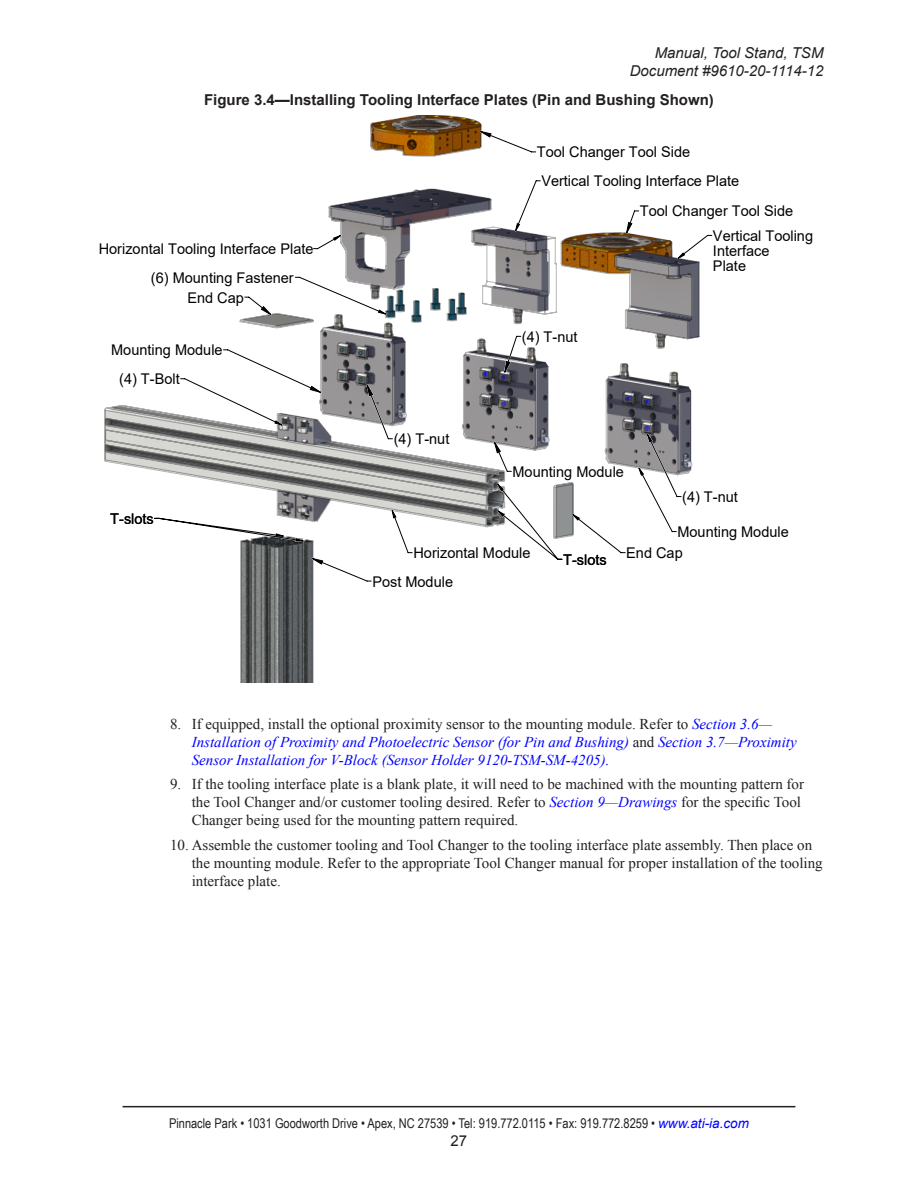
<style>
.page{position:relative;width:918px;height:1188px;background:#fff}
.page>*{position:absolute;margin:0;border:0;box-sizing:border-box;transform-origin:0 0}
.t1{font:15px/18px "Times New Roman";color:#231f20}
.t2{font:italic 15px/18px "Times New Roman";color:#00f}
.t3{font:700 15px "Arial";color:#231f20}
.t4{font:italic 15px/18px "Arial";color:#231f20;text-align:right}
.t5{font:15px "Arial";color:#231f20}
.t6{font:14.7px/14.7px "Arial";color:#000}
.t7{font:13.5px "Arial Narrow";color:#231f20}
.s1{font-style:normal;color:#231f20}
.s2{font-style:italic;color:#00f}
.s3{font-family:"Arial";font-style:italic;color:#00f}
</style>
<div class="page">
<hr style="left:123px;top:1106px;width:672px;height:1px;background:#231f20">
<svg style="left:104px;top:115px;width:378px;height:568px"></svg>
<svg style="left:154px;top:131px;width:558px;height:451px"></svg>
<svg style="left:261px;top:131px;width:423px;height:433px"></svg>
<p class="t4" style="left:630px;top:44px;width:195px">Manual, Tool Stand, TSM<br>Document #9610-20-1114-12</p>
<p class="t3" style="left:204px;top:90px;width:511px">Figure 3.4—Installing Tooling Interface Plates (Pin and Bushing Shown)</p>
<p class="t6" style="left:537px;top:145px;width:155px">Tool Changer Tool Side</p>
<p class="t6" style="left:541px;top:174px;width:199px">Vertical Tooling Interface Plate</p>
<p class="t6" style="left:99px;top:242px;width:216px">Horizontal Tooling Interface Plate</p>
<p class="t6" style="left:151px;top:270px;width:144px">(6) Mounting Fastener</p>
<p class="t6" style="left:187px;top:290px;width:58px">End Cap</p>
<p class="t6" style="left:111px;top:343px;width:113px">Mounting Module</p>
<p class="t6" style="left:119px;top:372px;width:62px">(4) T-Bolt</p>
<p class="t6" style="left:110px;top:511px;width:45px">T-slots</p>
<p class="t6" style="left:640px;top:204px;width:155px">Tool Changer Tool Side</p>
<p class="t6" style="left:394px;top:432px;width:57px">(4) T-nut</p>
<p class="t6" style="left:522px;top:329px;width:57px">(4) T-nut</p>
<p class="t6" style="left:513px;top:464px;width:113px">Mounting Module</p>
<p class="t6" style="left:713px;top:229px;width:102px">Vertical Tooling<br>Interface<br>Plate</p>
<p class="t6" style="left:413px;top:546px;width:119px">Horizontal Module</p>
<p class="t6" style="left:372px;top:574px;width:82px">Post Module</p>
<p class="t6" style="left:563px;top:552px;width:45px">T-slots</p>
<p class="t6" style="left:682px;top:490px;width:57px">(4) T-nut</p>
<p class="t6" style="left:626px;top:522px;width:164px;line-height:20.9px;text-indent:51px">Mounting Module<br>End Cap</p>
<p class="t2" style="left:192px;top:715px;width:607px;text-indent:-22px"><span class="s1">8. If equipped, install the optional proximity sensor to the mounting module. Refer to</span> Section 3.6—<br>Installation of Proximity and Photoelectric Sensor (for Pin and Bushing) <span class="s1">and</span> Section 3.7—Proximity<br>Sensor Installation for V-Block (Sensor Holder 9120-TSM-SM-4205).</p>
<p class="t1" style="left:192px;top:775px;width:614px;text-indent:-22px">9. If the tooling interface plate is a blank plate, it will need to be machined with the mounting pattern for the Tool Changer and/or customer tooling desired. Refer to <span class="s2">Section 9—Drawings</span> for the specific Tool<br>Changer being used for the mounting pattern required.</p>
<p class="t1" style="left:192px;top:836px;width:633px;text-indent:-22px">10. Assemble the customer tooling and Tool Changer to the tooling interface plate assembly. Then place on the mounting module. Refer to the appropriate Tool Changer manual for proper installation of the tooling interface plate.</p>
<p class="t7" style="left:169px;top:1114px;width:581px">Pinnacle Park • 1031 Goodworth Drive • Apex, NC 27539 • Tel: 919.772.0115 • Fax: 919.772.8259 • <span class="s3">www.ati-ia.com</span></p>
<p class="t5" style="left:451px;top:1131px;width:18px">27</p>
</div>
